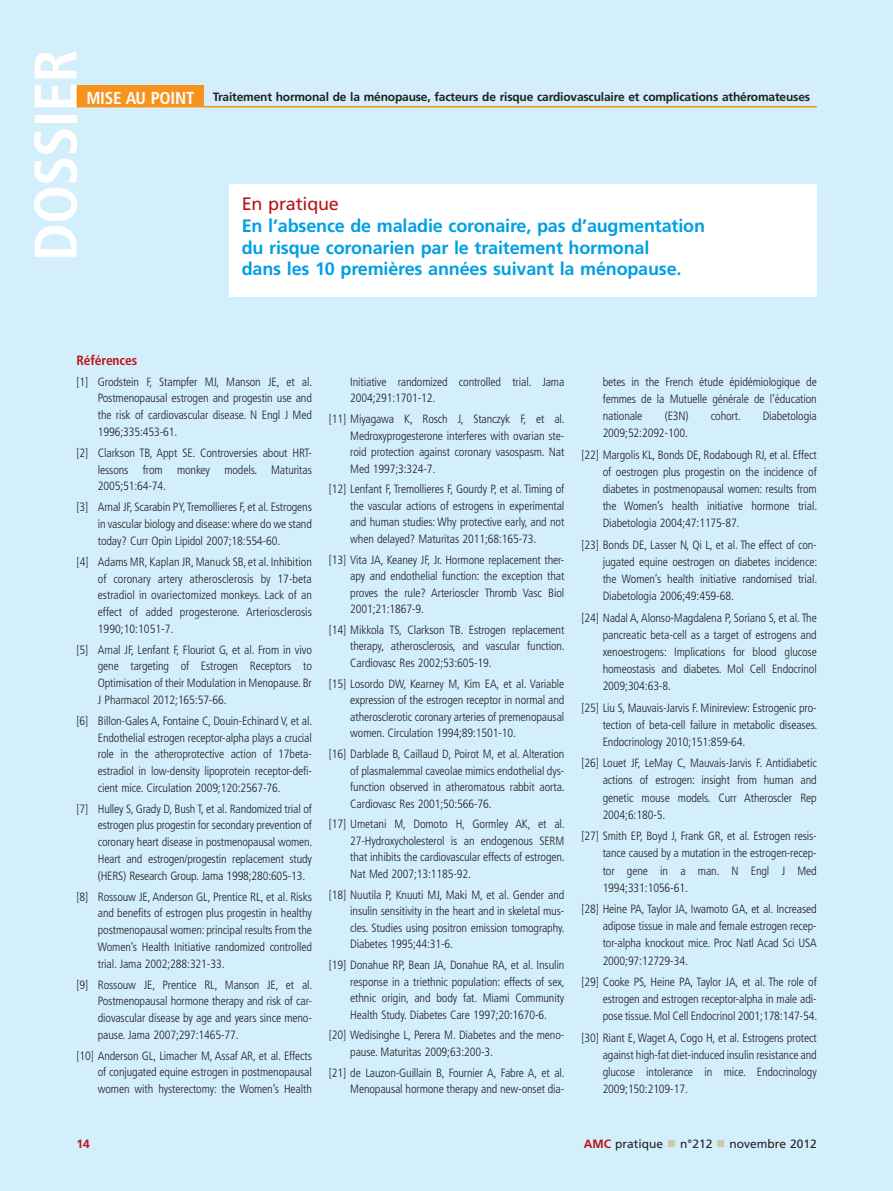
<style>
.page{position:relative;width:893px;height:1191px;background:#fff}
.page>*{position:absolute;margin:0;border:0;box-sizing:border-box;transform-origin:0 0}
.t1{font:700 condensed 60.15px "Frutiger";letter-spacing:-.015em;color:#fff}
.t2{font:700 18px/21.6px "Frutiger";letter-spacing:-.01em;color:#00a0e4}
.t3{font:18px "Frutiger";letter-spacing:-.01em;color:#ba1319}
.t4{font:700 condensed 13.5px "Frutiger";letter-spacing:-.01em;color:#ba1319}
.t5{font:300 condensed 12px/16.8px "Frutiger";letter-spacing:-.01em;color:#231f20;text-align:justify}
.t6{font:700 12px "Frutiger";letter-spacing:-.015em;color:#231f20}
.t7{font:12px "Frutiger";color:#231f20}
.t8{font:700 12px "Frutiger";color:#ba1319}
.s1{font-stretch:condensed;font-size:17.25px;color:#fff}
.s2{font-weight:700;color:#ba1319}
</style>
<div class="page">
<div style="left:0;top:0;width:892px;height:1191px;background:#d4effc"></div>
<div style="left:77px;top:85px;width:127px;height:22px;background:#f7931d"></div>
<hr style="left:77px;top:106px;width:739px;height:1px;background:#f7931d">
<div style="left:230px;top:184px;width:586px;height:113px;background:#fff"></div>
<h1 class="t1" style="left:31px;top:261px;width:213px;rotate:-90deg">DOSSIER</h1>
<p class="t6" style="left:86px;top:92px;width:725px"><span class="s1">MISE AU POINT</span> Traitement hormonal de la ménopause, facteurs de risque cardiovasculaire et complications athéromateuses</p>
<h2 class="t3" style="left:242px;top:197px;width:99px">En pratique</h2>
<h2 class="t2" style="left:242px;top:216px;width:465px">En l’absence de maladie coronaire, pas d’augmentation du risque coronarien par le traitement hormonal<br>dans les 10 premières années suivant la ménopause.</h2>
<p class="t4" style="left:77px;top:354px;width:62px">Références</p>
<p class="t5" style="left:98px;top:374px;width:216px;text-indent:-21px">[1] Grodstein F, Stampfer MJ, Manson JE, et al.<br>Postmenopausal estrogen and progestin use and the risk of cardiovascular disease. N Engl J Med 1996;335:453-61.</p>
<p class="t5" style="left:98px;top:445px;width:216px;text-indent:-21px">[2] Clarkson TB, Appt SE. Controversies about HRT&shy;lessons from monkey models. Maturitas 2005;51:64-74.</p>
<p class="t5" style="left:98px;top:500px;width:216px;text-indent:-21px">[3] Arnal JF, Scarabin PY, Tremollieres F, et al. Estrogens in vascular biology and disease: where do we stand today? Curr Opin Lipidol 2007;18:554-60.</p>
<p class="t5" style="left:98px;top:554px;width:216px;text-indent:-21px">[4] Adams MR, Kaplan JR, Manuck SB, et al. Inhibition of coronary artery atherosclerosis by 17-beta estradiol in ovariectomized monkeys. Lack of an effect of added progesterone. Arteriosclerosis 1990;10:1051-7.</p>
<p class="t5" style="left:98px;top:642px;width:216px;text-indent:-21px">[5] Arnal JF, Lenfant F, Flouriot G, et al. From in vivo gene targeting of Estrogen Receptors to Optimisation of their Modulation in Menopause. Br J Pharmacol 2012;165:57-66.</p>
<p class="t5" style="left:98px;top:713px;width:216px;text-indent:-21px">[6] Billon-Gales A, Fontaine C, Douin-Echinard V, et al.<br>Endothelial estrogen receptor-alpha plays a crucial role in the atheroprotective action of 17beta&shy;estradiol in low-density lipoprotein receptor-defi&shy;cient mice. Circulation 2009;120:2567-76.</p>
<p class="t5" style="left:98px;top:801px;width:216px;text-indent:-21px">[7] Hulley S, Grady D, Bush T, et al. Randomized trial of estrogen plus progestin for secondary prevention of coronary heart disease in postmenopausal women.<br>Heart and estrogen/progestin replacement study (HERS) Research Group. Jama 1998;280:605-13.</p>
<p class="t5" style="left:98px;top:889px;width:216px;text-indent:-21px">[8] Rossouw JE, Anderson GL, Prentice RL, et al. Risks and benefits of estrogen plus progestin in healthy postmenopausal women: principal results From the Women’s Health Initiative randomized controlled trial. Jama 2002;288:321-33.</p>
<p class="t5" style="left:98px;top:977px;width:216px;text-indent:-21px">[9] Rossouw JE, Prentice RL, Manson JE, et al.<br>Postmenopausal hormone therapy and risk of car&shy;diovascular disease by age and years since meno&shy;pause. Jama 2007;297:1465-77.</p>
<p class="t5" style="left:98px;top:1048px;width:216px;text-indent:-21px">[10] Anderson GL, Limacher M, Assaf AR, et al. Effects of conjugated equine estrogen in postmenopausal women with hysterectomy: the Women’s Health</p>
<p class="t8" style="left:77px;top:1139px;width:15px">14</p>
<p class="t5" style="left:350px;top:374px;width:216px">Initiative randomized controlled trial. Jama<br>2004;291:1701-12.</p>
<p class="t5" style="left:350px;top:412px;width:216px;text-indent:-21px">[11] Miyagawa K, Rosch J, Stanczyk F, et al.<br>Medroxyprogesterone interferes with ovarian ste&shy;roid protection against coronary vasospasm. Nat Med 1997;3:324-7.</p>
<p class="t5" style="left:350px;top:482px;width:216px;text-indent:-21px">[12] Lenfant F, Tremollieres F, Gourdy P, et al. Timing of the vascular actions of estrogens in experimental and human studies: Why protective early, and not when delayed? Maturitas 2011;68:165-73.</p>
<p class="t5" style="left:350px;top:552px;width:216px;text-indent:-21px">[13] Vita JA, Keaney JF, Jr. Hormone replacement ther&shy;apy and endothelial function: the exception that proves the rule? Arterioscler Thromb Vasc Biol 2001;21:1867-9.</p>
<p class="t5" style="left:350px;top:623px;width:216px;text-indent:-21px">[14] Mikkola TS, Clarkson TB. Estrogen replacement therapy, atherosclerosis, and vascular function.<br>Cardiovasc Res 2002;53:605-19.</p>
<p class="t5" style="left:350px;top:676px;width:216px;text-indent:-21px">[15] Losordo DW, Kearney M, Kim EA, et al. Variable expression of the estrogen receptor in normal and atherosclerotic coronary arteries of premenopausal women. Circulation 1994;89:1501-10.</p>
<p class="t5" style="left:350px;top:747px;width:216px;text-indent:-21px">[16] Darblade B, Caillaud D, Poirot M, et al. Alteration of plasmalemmal caveolae mimics endothelial dys&shy;function observed in atheromatous rabbit aorta.<br>Cardiovasc Res 2001;50:566-76.</p>
<p class="t5" style="left:350px;top:817px;width:216px;text-indent:-21px">[17] Umetani M, Domoto H, Gormley AK, et al.<br>27-Hydroxycholesterol is an endogenous SERM that inhibits the cardiovascular effects of estrogen.<br>Nat Med 2007;13:1185-92.</p>
<p class="t5" style="left:350px;top:887px;width:216px;text-indent:-21px">[18] Nuutila P, Knuuti MJ, Maki M, et al. Gender and insulin sensitivity in the heart and in skeletal mus&shy;cles. Studies using positron emission tomography.<br>Diabetes 1995;44:31-6.</p>
<p class="t5" style="left:350px;top:958px;width:216px;text-indent:-21px">[19] Donahue RP, Bean JA, Donahue RA, et al. Insulin response in a triethnic population: effects of sex, ethnic origin, and body fat. Miami Community Health Study. Diabetes Care 1997;20:1670-6.</p>
<p class="t5" style="left:350px;top:1028px;width:216px;text-indent:-21px">[20] Wedisinghe L, Perera M. Diabetes and the meno&shy;pause. Maturitas 2009;63:200-3.</p>
<p class="t5" style="left:329px;top:1065px;width:237px;text-align:right">[21] de Lauzon-Guillain B, Fournier A, Fabre A, et al.<br>Menopausal hormone therapy and new-onset dia-</p>
<p class="t5" style="left:602px;top:374px;width:216px">betes in the French étude épidémiologique de femmes de la Mutuelle générale de l’éducation nationale</p>
<p class="t5" style="left:664px;top:408px;width:25px">(E3N)</p>
<p class="t5" style="left:711px;top:408px;width:31px">cohort.</p>
<p class="t5" style="left:762px;top:408px;width:56px">Diabetologia</p>
<p class="t5" style="left:581px;top:423px;width:237px;line-height:21.5px;text-indent:21px">2009;52:2092-100.<br>[22] Margolis KL, Bonds DE, Rodabough RJ, et al. Effect</p>
<p class="t5" style="left:602px;top:464px;width:216px">of oestrogen plus progestin on the incidence of diabetes in postmenopausal women: results from the Women’s health initiative hormone trial.<br>Diabetologia 2004;47:1175-87.</p>
<p class="t5" style="left:602px;top:537px;width:216px;text-indent:-21px">[23] Bonds DE, Lasser N, Qi L, et al. The effect of con&shy;jugated equine oestrogen on diabetes incidence: the Women’s health initiative randomised trial.<br>Diabetologia 2006;49:459-68.</p>
<p class="t5" style="left:602px;top:610px;width:216px;text-indent:-21px">[24] Nadal A, Alonso-Magdalena P, Soriano S, et al. The pancreatic beta-cell as a target of estrogens and xenoestrogens: Implications for blood glucose homeostasis and diabetes. Mol Cell Endocrinol 2009;304:63-8.</p>
<p class="t5" style="left:602px;top:700px;width:216px;text-indent:-21px">[25] Liu S, Mauvais-Jarvis F. Minireview: Estrogenic pro&shy;tection of beta-cell failure in metabolic diseases.<br>Endocrinology 2010;151:859-64.</p>
<p class="t5" style="left:602px;top:756px;width:216px;text-indent:-21px">[26] Louet JF, LeMay C, Mauvais-Jarvis F. Antidiabetic actions of estrogen: insight from human and genetic mouse models. Curr Atheroscler Rep 2004;6:180-5.</p>
<p class="t5" style="left:602px;top:828px;width:216px;text-indent:-21px">[27] Smith EP, Boyd J, Frank GR, et al. Estrogen resis&shy;tance caused by a mutation in the estrogen-recep&shy;tor gene in a man. N Engl J Med 1994;331:1056-61.</p>
<p class="t5" style="left:602px;top:901px;width:216px;text-indent:-21px">[28] Heine PA, Taylor JA, Iwamoto GA, et al. Increased adipose tissue in male and female estrogen recep&shy;tor-alpha knockout mice. Proc Natl Acad Sci USA 2000;97:12729-34.</p>
<p class="t5" style="left:602px;top:974px;width:216px;text-indent:-21px">[29] Cooke PS, Heine PA, Taylor JA, et al. The role of estrogen and estrogen receptor-alpha in male adi&shy;pose tissue. Mol Cell Endocrinol 2001;178:147-54.</p>
<p class="t5" style="left:602px;top:1030px;width:216px;text-indent:-21px">[30] Riant E, Waget A, Cogo H, et al. Estrogens protect against high-fat diet-induced insulin resistance and glucose intolerance in mice. Endocrinology 2009;150:2109-17.</p>
<p class="t7" style="left:584px;top:1139px;width:81px"><span class="s2">AMC</span> pratique</p>
<p class="t7" style="left:680px;top:1139px;width:34px">n°212</p>
<p class="t7" style="left:729px;top:1139px;width:89px">novembre 2012</p>
</div>
